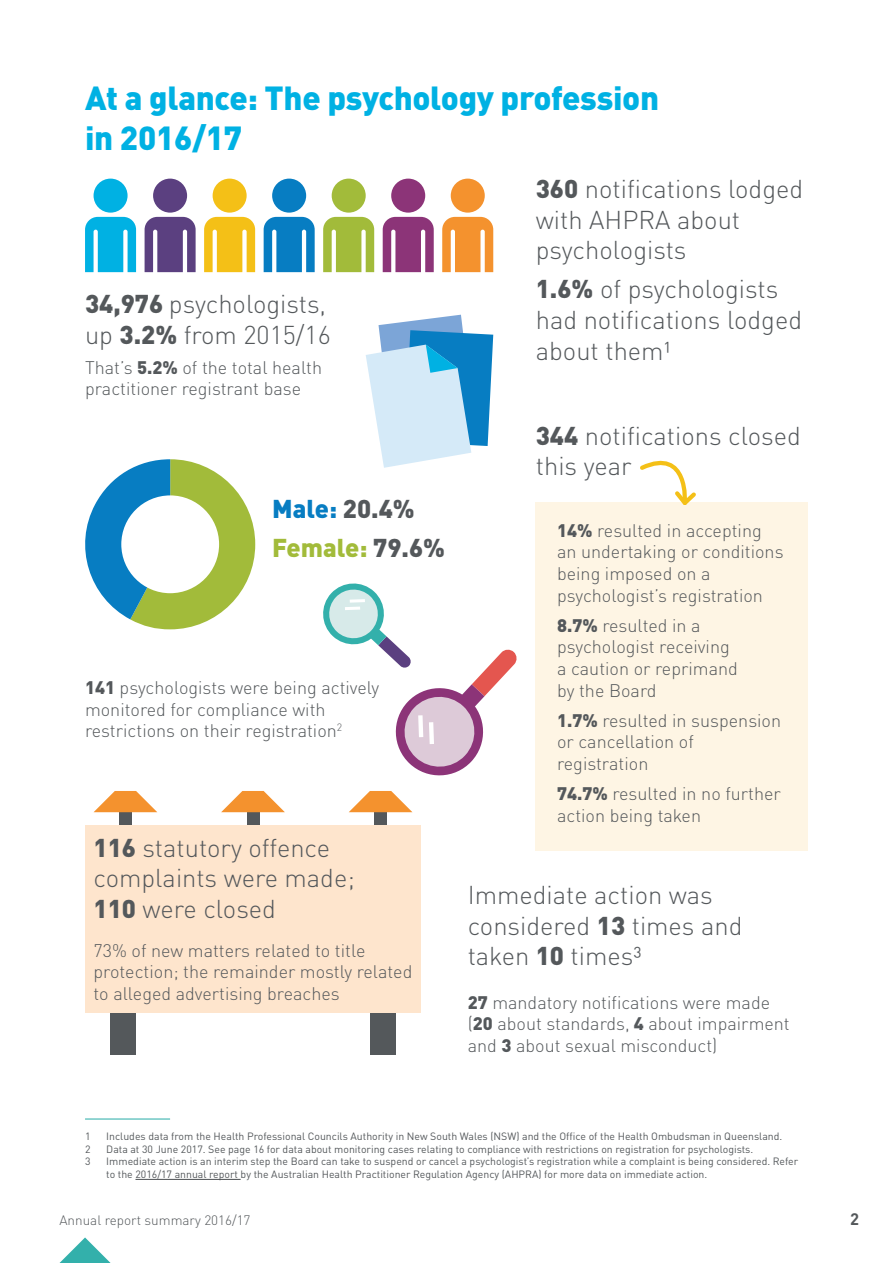
<style>
.page{position:relative;width:893px;height:1263px;background:#fff}
.page>*{position:absolute;margin:0;border:0;box-sizing:border-box;transform-origin:0 0}
.t1{font:900 33px/39.6px "DINOT";letter-spacing:-.01em;color:#00b1e3}
.t2{font:300 25.5px/30.6px "DINOT";color:#54585b}
.t3{font:900 25.5px/39.2px "DINOT";color:#54585b}
.t4{font:300 18px/21.6px "DINOT";color:#54585b}
.t5{font:700 16.5px "DINOT";color:#54585b}
.t6{font:300 13.5px "DINOT";color:#54585b}
.t7{font:10.5px/12.6px "DINOT";color:#54585b}
.s1{font-weight:900}
.s2{color:#077dc2}
.s3{color:#a2bb3a}
</style>
<div class="page">
<svg style="left:59px;top:1237px;width:52px;height:26px"></svg>
<svg style="left:85px;top:217px;width:51px;height:55px;background:#26bce7"></svg>
<div style="left:94px;top:179px;width:34px;height:34px;background:#00b1e3;border-radius:50%"></div>
<svg style="left:264px;top:217px;width:51px;height:55px;background:#2d91cb"></svg>
<div style="left:272px;top:179px;width:34px;height:34px;background:#077dc2;border-radius:50%"></div>
<svg style="left:383px;top:217px;width:51px;height:55px;background:#9d538c"></svg>
<div style="left:391px;top:179px;width:34px;height:34px;background:#8c3478;border-radius:50%"></div>
<svg style="left:442px;top:217px;width:51px;height:55px;background:#f5a24e"></svg>
<div style="left:451px;top:179px;width:34px;height:34px;background:#f4922e;border-radius:50%"></div>
<svg style="left:323px;top:217px;width:51px;height:55px;background:#b0c558"></svg>
<div style="left:332px;top:179px;width:34px;height:34px;background:#a2bb3a;border-radius:50%"></div>
<svg style="left:145px;top:217px;width:51px;height:55px;background:#745d93"></svg>
<div style="left:153px;top:179px;width:34px;height:34px;background:#5b4080;border-radius:50%"></div>
<svg style="left:204px;top:217px;width:51px;height:55px;background:#f5c93a"></svg>
<div style="left:213px;top:179px;width:34px;height:34px;background:#f4c017;border-radius:50%"></div>
<svg style="left:366px;top:315px;width:127px;height:153px"></svg>
<svg style="left:323px;top:583px;width:194px;height:193px"></svg>
<div style="left:536px;top:502px;width:272px;height:348px;background:#fef5e4"></div>
<svg style="left:85px;top:459px;width:170px;height:170px"></svg>
<div style="left:121px;top:495px;width:98px;height:98px;background:#fff;border-radius:50%"></div>
<div style="left:111px;top:1012px;width:25px;height:42px;background:#54585b"></div>
<div style="left:370px;top:1012px;width:25px;height:42px;background:#54585b"></div>
<div style="left:119px;top:795px;width:13px;height:30px;background:#54585b"></div>
<div style="left:374px;top:795px;width:13px;height:30px;background:#54585b"></div>
<div style="left:247px;top:795px;width:12px;height:30px;background:#54585b"></div>
<svg style="left:94px;top:791px;width:63px;height:21px"></svg>
<svg style="left:349px;top:791px;width:63px;height:21px"></svg>
<svg style="left:221px;top:791px;width:64px;height:21px"></svg>
<div style="left:85px;top:825px;width:336px;height:187px;background:#fee5cd"></div>
<svg style="left:640px;top:460px;width:56px;height:45px"></svg>
<hr style="left:85px;top:1118px;width:85px;height:1px;background:#33b0ab">
<hr style="left:135px;top:1179px;width:106px;height:1px;background:#54585b">
<h1 class="t1" style="left:85px;top:77px;width:576px">At a glance: The psychology profession in 2016/17</h1>
<h2 class="t2" style="left:85px;top:288px;width:247px"><span class="s1">34,976</span> psychologists, up <span class="s1">3.2%</span> from 2015/16</h2>
<p class="t4" style="left:85px;top:356px;width:239px">That’s <span class="s1">5.2%</span> of the total health practitioner registrant base</p>
<h2 class="t3" style="left:272px;top:488px;width:174px"><span class="s2">Male:</span> 20.4%<br><span class="s3">Female:</span> 79.6%</h2>
<p class="t4" style="left:85px;top:677px;width:296px"><span class="s1">141</span> psychologists were being actively monitored for compliance with restrictions on their registration<sup>2</sup></p>
<h2 class="t2" style="left:94px;top:832px;width:263px"><span class="s1">116</span> statutory offence complaints were made;<br><span class="s1">110</span> were closed</h2>
<p class="t4" style="left:94px;top:939px;width:320px">73% of new matters related to title protection; the remainder mostly related to alleged advertising breaches</p>
<h2 class="t2" style="left:536px;top:173px;width:269px"><span class="s1">360</span> notifications lodged with AHPRA about psychologists</h2>
<h2 class="t2" style="left:536px;top:274px;width:268px"><span class="s1">1.6%</span> of psychologists had notifications lodged about them1</h2>
<h2 class="t2" style="left:536px;top:420px;width:267px"><span class="s1">344</span> notifications closed this year</h2>
<p class="t4" style="left:557px;top:519px;width:228px"><span class="s1">14%</span> resulted in accepting an undertaking or conditions being imposed on a psychologist’s registration</p>
<p class="t4" style="left:557px;top:614px;width:182px"><span class="s1">8.7%</span> resulted in a psychologist receiving a caution or reprimand by the Board</p>
<p class="t4" style="left:557px;top:709px;width:226px"><span class="s1">1.7%</span> resulted in suspension or cancellation of registration</p>
<p class="t4" style="left:557px;top:782px;width:225px"><span class="s1">74.7%</span> resulted in no further action being taken</p>
<h2 class="t2" style="left:468px;top:879px;width:276px">Immediate action was considered <span class="s1">13</span> times and taken <span class="s1">10</span> times3</h2>
<p class="t4" style="left:468px;top:991px;width:324px"><span class="s1">27</span> mandatory notifications were made (<span class="s1">20</span> about standards, <span class="s1">4</span> about impairment and <span class="s1">3</span> about sexual misconduct)</p>
<p class="t7" style="left:85px;top:1130px;width:7px">1</p>
<p class="t7" style="left:106px;top:1130px;width:677px">Includes data from the Health Professional Councils Authority in New South Wales (NSW) and the Office of the Health Ombudsman in Queensland.</p>
<p class="t7" style="left:85px;top:1142px;width:7px">2</p>
<p class="t7" style="left:106px;top:1142px;width:648px">Data at 30 June 2017. See page 16 for data about monitoring cases relating to compliance with restrictions on registration for psychologists.</p>
<p class="t7" style="left:85px;top:1155px;width:7px">3</p>
<p class="t7" style="left:106px;top:1155px;width:693px">Immediate action is an interim step the Board can take to suspend or cancel a psychologist’s registration while a complaint is being considered. Refer to the 2016/17 annual report by the Australian Health Practitioner Regulation Agency (AHPRA) for more data on immediate action.</p>
<p class="t6" style="left:60px;top:1211px;width:193px">Annual report summary 2016/17</p>
<p class="t5" style="left:850px;top:1208px;width:10px">2</p>
</div>
